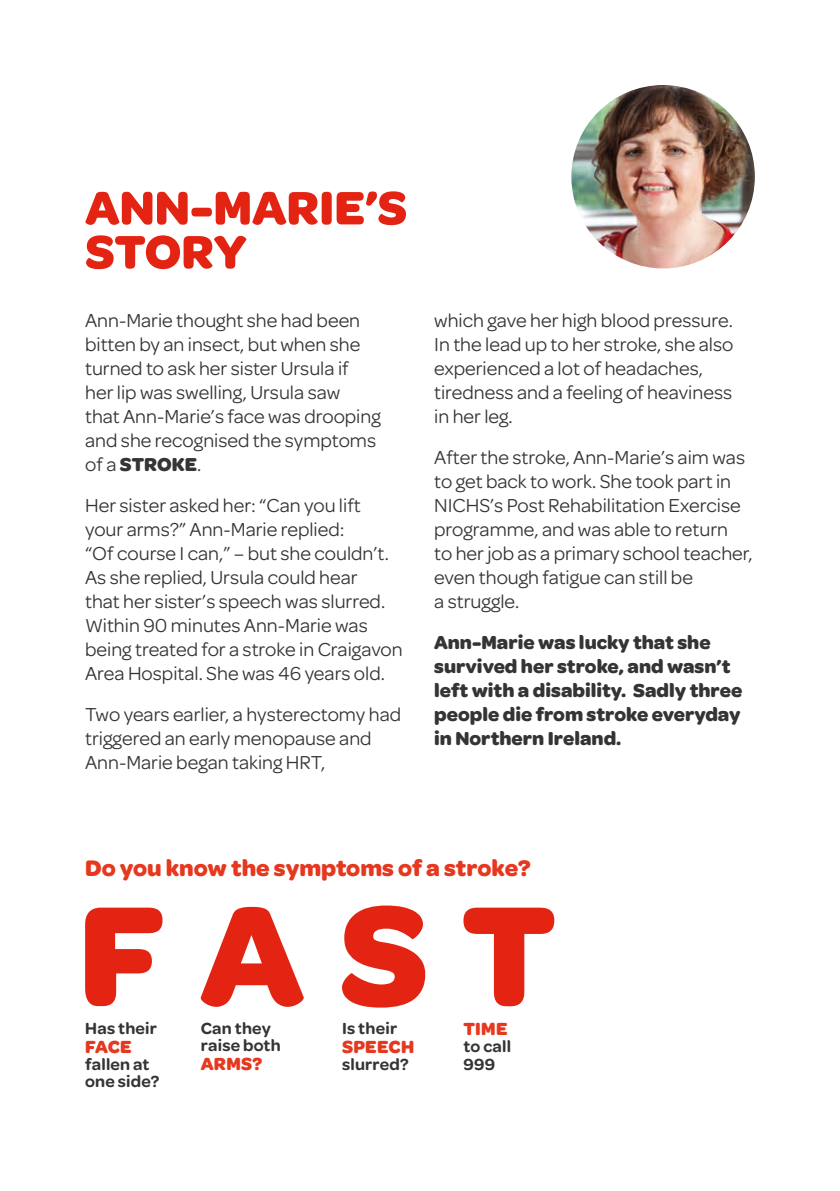
<style>
.page{position:relative;width:840px;height:1191px;background:#fff}
.page>*{position:absolute;margin:0;border:0;box-sizing:border-box;transform-origin:0 0}
.t1{font:700 50px/44px "Omnes";color:#e42413}
.t2{font:700 24px "Omnes";color:#e6381f}
.t3{font:20px/24px "Omnes";color:#343433}
.t4{font:700 20px/24px "Omnes";color:#343433}
.t5{font:700 18.8px "Omnes";letter-spacing:.015em;color:#e6381f}
.t6{font:600 17.2px/17.2px "Omnes";letter-spacing:.015em;color:#343433}
.s1{font-weight:700}
</style>
<div class="page">
<img style="left:571px;top:85px;width:183px;height:183px;border-radius:92px">
<svg style="left:85px;top:907px;width:77px;height:99px"></svg>
<svg style="left:200px;top:907px;width:104px;height:99px"></svg>
<svg style="left:342px;top:905px;width:83px;height:102px"></svg>
<svg style="left:463px;top:907px;width:91px;height:99px"></svg>
<h1 class="t1" style="left:85px;top:185px;width:323px">ANN-MARIE’S<br>STORY</h1>
<p class="t3" style="left:85px;top:308px;width:297px">Ann-Marie thought she had been bitten by an insect, but when she turned to ask her sister Ursula if her lip was swelling, Ursula saw<br>that Ann-Marie’s face was drooping and she recognised the symptoms of a <span class="s1">STROKE</span>.</p>
<p class="t3" style="left:85px;top:493px;width:319px">Her sister asked her: “Can you lift your arms?” Ann-Marie replied:<br>“Of course I can,” – but she couldn’t.<br>As she replied, Ursula could hear<br>that her sister’s speech was slurred.<br>Within 90 minutes Ann-Marie was being treated for a stroke in Craigavon Area Hospital. She was 46 years old.</p>
<p class="t3" style="left:85px;top:702px;width:317px">Two years earlier, a hysterectomy had triggered an early menopause and<br>Ann-Marie began taking HRT,</p>
<p class="t3" style="left:434px;top:308px;width:300px">which gave her high blood pressure.<br>In the lead up to her stroke, she also experienced a lot of headaches, tiredness and a feeling of heaviness in her leg.</p>
<p class="t3" style="left:434px;top:445px;width:320px">After the stroke, Ann-Marie’s aim was to get back to work. She took part in<br>NICHS’s Post Rehabilitation Exercise programme, and was able to return<br>to her job as a primary school teacher, even though fatigue can still be<br>a struggle.</p>
<p class="t4" style="left:434px;top:630px;width:309px">Ann-Marie was lucky that she survived her stroke, and wasn’t left with a disability. Sadly three people die from stroke everyday in Northern Ireland.</p>
<p class="t2" style="left:85px;top:854px;width:447px">Do you know the symptoms of a stroke?</p>
<p class="t6" style="left:85px;top:1019px;width:73px">Has their</p>
<p class="t5" style="left:85px;top:1035px;width:48px">FACE</p>
<p class="t6" style="left:85px;top:1055px;width:76px">fallen at one side?</p>
<p class="t6" style="left:201px;top:1019px;width:81px">Can they raise both</p>
<p class="t5" style="left:201px;top:1052px;width:63px">ARMS?</p>
<p class="t6" style="left:342px;top:1019px;width:57px">Is their</p>
<p class="t5" style="left:342px;top:1035px;width:74px">SPEECH</p>
<p class="t6" style="left:342px;top:1055px;width:68px">slurred?</p>
<p class="t5" style="left:463px;top:1018px;width:46px">TIME</p>
<p class="t6" style="left:463px;top:1038px;width:49px">to call<br>999</p>
</div>
